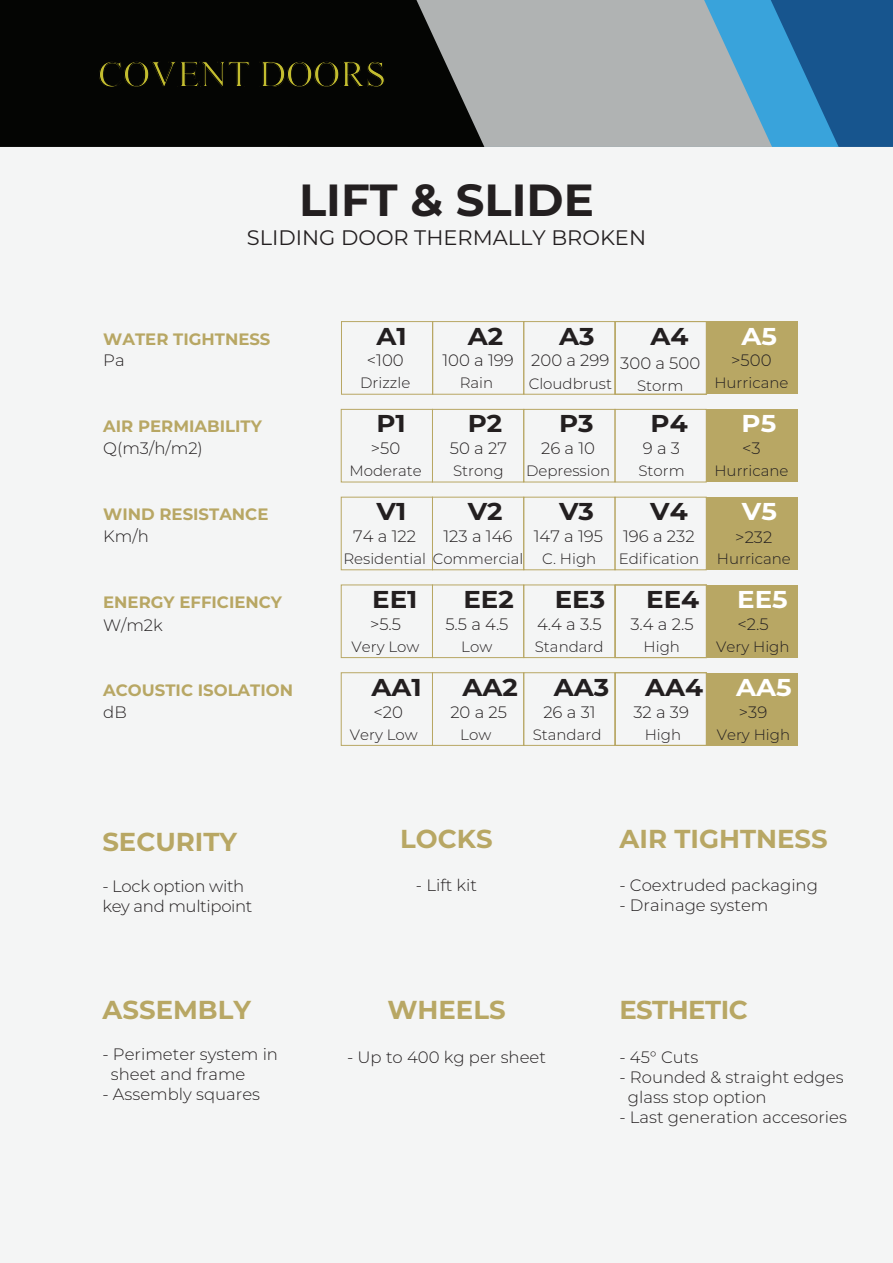
<style>
.page{position:relative;width:893px;height:1263px;background:#f4f5f5}
.page>*{position:absolute;margin:0;border:0;box-sizing:border-box;transform-origin:0 0}
.t1{font:700 45px "Montserrat";color:#231f20}
.t2{font:37.5px "Times New Roman";color:#c3bd2f}
.t3{font:700 25.95px "Montserrat";color:#b8a764}
.t4{font:700 25.95px "Montserrat";letter-spacing:-.02em;color:#b8a764}
.t5{font:700 24.45px "Montserrat";color:#231f20;scale:1.07 1}
.t6{font:700 24.45px "Montserrat";color:#fff;scale:1.07 1}
.t7{font:21px "Montserrat";color:#231f20}
.t8{font:300 16.5px/19.8px "Montserrat";color:#231f20}
.t9{font:700 16.5px "Montserrat";color:#b8a764}
.t10{font:300 16.5px "Montserrat";letter-spacing:-.02em;color:#231f20}
.t11{font:300 15px "Montserrat";color:#231f20}
.s1{font-size:14.85px}
</style>
<div class="page">
<div style="left:341px;top:321px;width:92px;height:73px;border:1px solid #b8a764"></div>
<div style="left:432px;top:321px;width:92px;height:73px;border:1px solid #b8a764"></div>
<div style="left:524px;top:321px;width:91px;height:73px;border:1px solid #b8a764"></div>
<div style="left:706px;top:322px;width:91px;height:72px;background:#b8a764"></div>
<div style="left:341px;top:409px;width:92px;height:73px;border:1px solid #b8a764"></div>
<div style="left:432px;top:409px;width:92px;height:73px;border:1px solid #b8a764"></div>
<div style="left:524px;top:409px;width:91px;height:73px;border:1px solid #b8a764"></div>
<div style="left:615px;top:409px;width:91px;height:73px;border:1px solid #b8a764"></div>
<div style="left:706px;top:409px;width:91px;height:73px;background:#b8a764"></div>
<div style="left:341px;top:497px;width:92px;height:73px;border:1px solid #b8a764"></div>
<div style="left:432px;top:497px;width:92px;height:73px;border:1px solid #b8a764"></div>
<div style="left:524px;top:497px;width:91px;height:73px;border:1px solid #b8a764"></div>
<div style="left:615px;top:497px;width:91px;height:73px;border:1px solid #b8a764"></div>
<div style="left:341px;top:585px;width:92px;height:73px;border:1px solid #b8a764"></div>
<div style="left:432px;top:585px;width:92px;height:73px;border:1px solid #b8a764"></div>
<div style="left:524px;top:585px;width:91px;height:73px;border:1px solid #b8a764"></div>
<div style="left:706px;top:585px;width:91px;height:73px;background:#b8a764"></div>
<div style="left:341px;top:672px;width:92px;height:73px;border:1px solid #b8a764"></div>
<div style="left:432px;top:672px;width:92px;height:73px;border:1px solid #b8a764"></div>
<div style="left:524px;top:672px;width:91px;height:73px;border:1px solid #b8a764"></div>
<div style="left:706px;top:673px;width:91px;height:72px;background:#b8a764"></div>
<div style="left:615px;top:321px;width:92px;height:73px;border:1px solid #b8a764"></div>
<div style="left:707px;top:497px;width:91px;height:73px;background:#b8a764"></div>
<div style="left:615px;top:585px;width:92px;height:73px;border:1px solid #b8a764"></div>
<div style="left:615px;top:672px;width:92px;height:73px;border:1px solid #b8a764"></div>
<div style="left:839px;top:0;width:54px;height:147px;background:#17558e"></div>
<svg style="left:772px;top:0;width:67px;height:147px;background:#277bb3"></svg>
<svg style="left:484px;top:0;width:288px;height:147px;background:#a2b1b7"></svg>
<svg style="left:0;top:0;width:484px;height:147px;background:#111210"></svg>
<div style="left:99px;top:60px;width:151px;height:28px;background:#040503"></div>
<div style="left:259px;top:60px;width:126px;height:28px;background:#040503"></div>
<h2 class="t2" style="left:98px;top:53px;width:290px">COVENT DOORS</h2>
<h1 class="t1" style="left:299px;top:167px;width:296px">LIFT &amp; SLIDE</h1>
<p class="t7" style="left:247px;top:223px;width:401px">SLIDING DOOR THERMALLY BROKEN</p>
<p class="t9" style="left:103px;top:327px;width:169px">WATER TIGHTNESS</p>
<p class="t8" style="left:103px;top:350px;width:23px">Pa</p>
<h3 class="t5" style="left:376px;top:318px;width:30px">A1</h3>
<p class="t8" style="left:367px;top:350px;width:38px">&lt;100</p>
<h3 class="t5" style="left:468px;top:318px;width:35px">A2</h3>
<p class="t8" style="left:442px;top:350px;width:73px">100 a 199</p>
<h3 class="t5" style="left:559px;top:318px;width:35px">A3</h3>
<p class="t8" style="left:531px;top:350px;width:80px">200 a 299</p>
<h3 class="t5" style="left:651px;top:318px;width:37px">A4</h3>
<p class="t8" style="left:620px;top:352px;width:81px">300 a 500</p>
<h3 class="t6" style="left:742px;top:318px;width:35px">A5</h3>
<p class="t8" style="left:731px;top:350px;width:42px">&gt;500</p>
<p class="t11" style="left:360px;top:373px;width:52px">Drizzle</p>
<p class="t11" style="left:460px;top:373px;width:35px">Rain</p>
<p class="t11" style="left:529px;top:373px;width:85px">Cloudbrust</p>
<p class="t11" style="left:714px;top:373px;width:76px">Hurricane</p>
<p class="t11" style="left:637px;top:375px;width:48px">Storm</p>
<p class="t9" style="left:103px;top:415px;width:160px">AIR PERMIABILITY</p>
<p class="t8" style="left:103px;top:438px;width:101px">Q(m3/h/m2)</p>
<h3 class="t5" style="left:376px;top:406px;width:29px">P1</h3>
<p class="t8" style="left:371px;top:438px;width:31px">&gt;50</p>
<h3 class="t5" style="left:468px;top:406px;width:34px">P2</h3>
<p class="t8" style="left:450px;top:438px;width:59px">50 a 27</p>
<h3 class="t5" style="left:559px;top:406px;width:34px">P3</h3>
<p class="t8" style="left:541px;top:438px;width:56px">26 a 10</p>
<h3 class="t5" style="left:651px;top:406px;width:36px">P4</h3>
<p class="t8" style="left:643px;top:438px;width:39px">9 a 3</p>
<h3 class="t6" style="left:742px;top:406px;width:34px">P5</h3>
<p class="t8" style="left:742px;top:438px;width:20px">&lt;3</p>
<p class="t11" style="left:349px;top:461px;width:74px">Moderate</p>
<p class="t11" style="left:453px;top:461px;width:52px">Strong</p>
<p class="t11" style="left:526px;top:461px;width:85px">Depression</p>
<p class="t11" style="left:714px;top:460px;width:76px">Hurricane</p>
<p class="t11" style="left:638px;top:460px;width:48px">Storm</p>
<p class="t9" style="left:103px;top:502px;width:167px">WIND RESISTANCE</p>
<p class="t8" style="left:103px;top:526px;width:47px">Km/h</p>
<h3 class="t5" style="left:376px;top:494px;width:29px">V1</h3>
<p class="t8" style="left:353px;top:526px;width:64px">74 a 122</p>
<h3 class="t5" style="left:468px;top:494px;width:34px">V2</h3>
<p class="t8" style="left:443px;top:526px;width:70px">123 a 146</p>
<h3 class="t5" style="left:559px;top:494px;width:34px">V3</h3>
<p class="t8" style="left:534px;top:526px;width:71px">147 a 195</p>
<h3 class="t5" style="left:650px;top:494px;width:37px">V4</h3>
<p class="t8" style="left:623px;top:526px;width:73px">196 a 232</p>
<h3 class="t6" style="left:742px;top:494px;width:34px">V5</h3>
<p class="t8" style="left:735px;top:527px;width:39px">&gt;232</p>
<p class="t11" style="left:343px;top:548px;width:181px">Residential <span class="s1">Commercial</span></p>
<p class="t11" style="left:542px;top:548px;width:56px">C. High</p>
<p class="t11" style="left:619px;top:548px;width:82px">Edification</p>
<p class="t11" style="left:717px;top:549px;width:76px">Hurricane</p>
<p class="t9" style="left:103px;top:590px;width:180px">ENERGY EFFICIENCY</p>
<p class="t8" style="left:103px;top:615px;width:61px">W/m2k</p>
<h3 class="t5" style="left:372px;top:582px;width:44px">EE1</h3>
<p class="t8" style="left:370px;top:613px;width:33px">&gt;5.5</p>
<h3 class="t5" style="left:463px;top:582px;width:49px">EE2</h3>
<p class="t8" style="left:445px;top:613px;width:65px">5.5 a 4.5</p>
<h3 class="t5" style="left:555px;top:582px;width:49px">EE3</h3>
<p class="t8" style="left:537px;top:613px;width:66px">4.4 a 3.5</p>
<h3 class="t5" style="left:646px;top:582px;width:51px">EE4</h3>
<p class="t8" style="left:630px;top:613px;width:65px">3.4 a 2.5</p>
<h3 class="t6" style="left:737px;top:582px;width:49px">EE5</h3>
<p class="t8" style="left:737px;top:613px;width:33px">&lt;2.5</p>
<p class="t11" style="left:351px;top:636px;width:69px">Very Low</p>
<p class="t11" style="left:461px;top:636px;width:33px">Low</p>
<p class="t11" style="left:535px;top:636px;width:70px">Standard</p>
<p class="t11" style="left:716px;top:636px;width:75px">Very High</p>
<p class="t11" style="left:644px;top:636px;width:38px">High</p>
<p class="t9" style="left:103px;top:678px;width:191px">ACOUSTIC ISOLATION</p>
<p class="t8" style="left:103px;top:701px;width:25px">dB</p>
<h3 class="t5" style="left:371px;top:669px;width:48px">AA1</h3>
<p class="t8" style="left:373px;top:701px;width:31px">&lt;20</p>
<h3 class="t5" style="left:463px;top:669px;width:53px">AA2</h3>
<p class="t8" style="left:450px;top:701px;width:58px">20 a 25</p>
<h3 class="t5" style="left:554px;top:669px;width:53px">AA3</h3>
<p class="t8" style="left:543px;top:701px;width:54px">26 a 31</p>
<h3 class="t5" style="left:645px;top:669px;width:56px">AA4</h3>
<p class="t8" style="left:633px;top:701px;width:57px">32 a 39</p>
<h3 class="t6" style="left:736px;top:669px;width:53px">AA5</h3>
<p class="t8" style="left:739px;top:701px;width:30px">&gt;39</p>
<p class="t11" style="left:350px;top:724px;width:69px">Very Low</p>
<p class="t11" style="left:460px;top:724px;width:33px">Low</p>
<p class="t11" style="left:533px;top:724px;width:70px">Standard</p>
<p class="t11" style="left:717px;top:724px;width:75px">Very High</p>
<p class="t11" style="left:645px;top:724px;width:38px">High</p>
<h3 class="t3" style="left:102px;top:823px;width:136px">SECURITY</h3>
<h3 class="t3" style="left:620px;top:820px;width:209px">AIR TIGHTNESS</h3>
<h3 class="t3" style="left:400px;top:820px;width:94px">LOCKS</h3>
<p class="t10" style="left:102px;top:875px;width:143px">- Lock option with</p>
<p class="t8" style="left:416px;top:875px;width:63px">- Lift kit</p>
<p class="t10" style="left:102px;top:895px;width:152px">key and multipoint</p>
<p class="t8" style="left:619px;top:895px;width:151px">- Drainage system</p>
<p class="t8" style="left:619px;top:875px;width:200px">- Coextruded packaging</p>
<h3 class="t3" style="left:387px;top:991px;width:120px">WHEELS</h3>
<p class="t8" style="left:347px;top:1047px;width:200px">- Up to 400 kg per sheet</p>
<p class="t8" style="left:619px;top:1047px;width:81px">- 45° Cuts</p>
<p class="t8" style="left:628px;top:1067px;width:217px;text-indent:-8px">- Rounded &amp; straight edges glass stop option</p>
<p class="t8" style="left:619px;top:1106px;width:229px">- Last generation accesories</p>
<h3 class="t3" style="left:103px;top:991px;width:150px">ASSEMBLY</h3>
<h3 class="t4" style="left:619px;top:991px;width:130px">ESTHETIC</h3>
<p class="t8" style="left:111px;top:1044px;width:169px;text-indent:-8px">- Perimeter system in sheet and frame</p>
<p class="t8" style="left:102px;top:1083px;width:159px">- Assembly squares</p>
</div>
